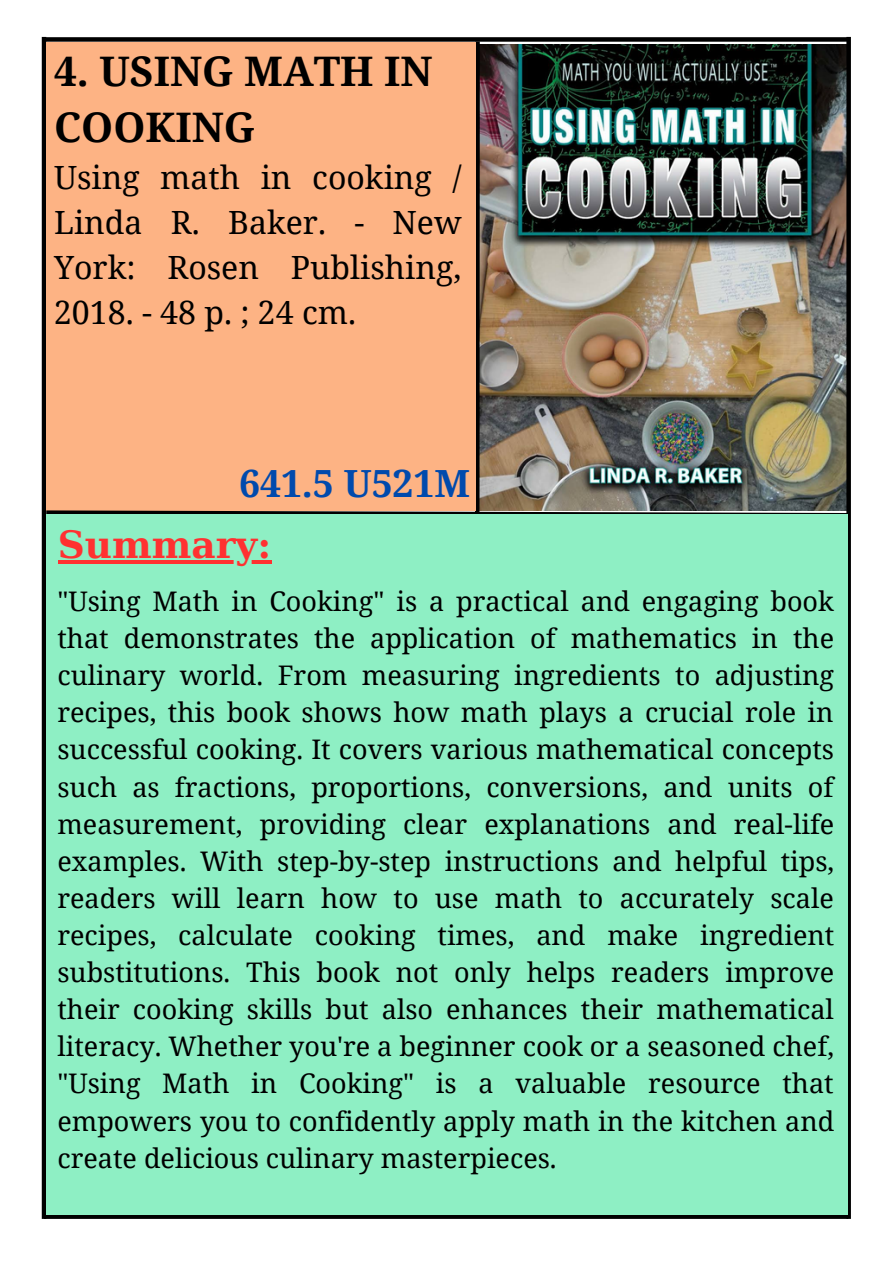
<style>
.page{position:relative;width:893px;height:1264px;background:#fff}
.page>*{position:absolute;margin:0;border:0;box-sizing:border-box;transform-origin:0 0}
.t1{font:700 40.8px/56.7px "Noto Serif";color:#000}
.t2{font:700 37.5px "Noto Serif";color:#004aad}
.t3{font:700 37.5px "DejaVu Serif";color:#ff3131}
.t4{font:31.95px/44.7px "Noto Serif";color:#000;text-align:justify}
.t5{font:27px/37px "Noto Serif";color:#000;text-align:justify}
</style>
<div class="page">
<div style="left:0;top:0;width:892px;height:1262px;background:linear-gradient(to right,#fff,#fff)"></div>
<img style="left:42px;top:37px;width:810px;height:1184px">
<div style="left:46px;top:514px;width:801px;height:700px;background:#8eefc4"></div>
<hr style="left:58px;top:560px;width:213px;height:3px;background:#ff3131">
<p class="t1" style="left:54px;top:41px;width:380px">4. USING MATH IN<br>COOKING</p>
<p class="t4" style="left:54px;top:155px;width:409px">Using math in cooking / Linda R. Baker. - New York: Rosen Publishing, 2018. - 48 p. ; 24 cm.</p>
<p class="t2" style="left:239px;top:457px;width:233px">641.5 U521M</p>
<p class="t3" style="left:58px;top:522px;width:215px">Summary:</p>
<p class="t5" style="left:57px;top:582px;width:778px">"Using Math in Cooking" is a practical and engaging book that demonstrates the application of mathematics in the culinary world. From measuring ingredients to adjusting recipes, this book shows how math plays a crucial role in successful cooking. It covers various mathematical concepts such as fractions, proportions, conversions, and units of measurement, providing clear explanations and real-life examples. With step-by-step instructions and helpful tips, readers will learn how to use math to accurately scale recipes, calculate cooking times, and make ingredient substitutions. This book not only helps readers improve their cooking skills but also enhances their mathematical literacy. Whether you're a beginner cook or a seasoned chef, "Using Math in Cooking" is a valuable resource that empowers you to confidently apply math in the kitchen and create delicious culinary masterpieces.</p>
</div>
